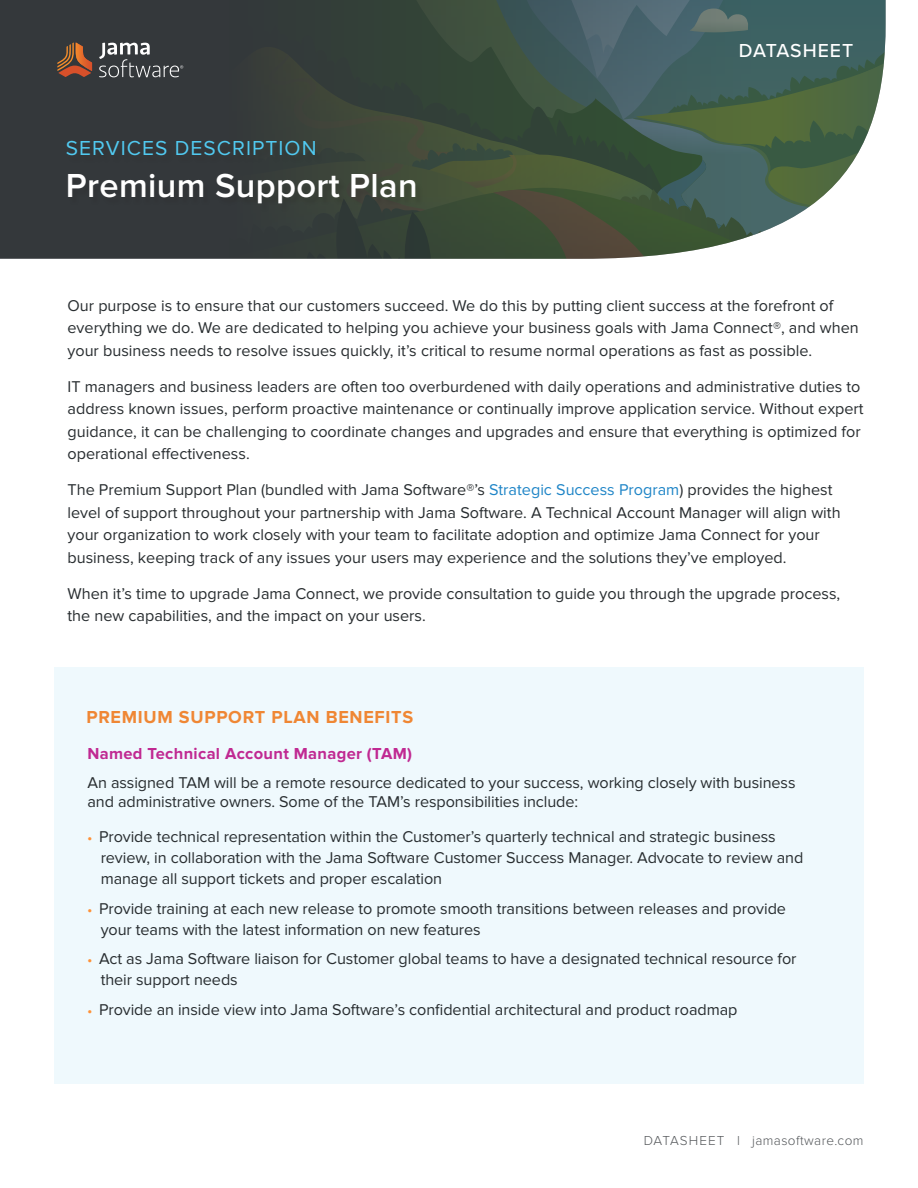
<style>
.page{position:relative;width:918px;height:1188px;background:#fff}
.page>*{position:absolute;margin:0;border:0;box-sizing:border-box;transform-origin:0 0}
.t1{font:600 34.5px "Proxima Nova";letter-spacing:.01em;color:#fff}
.t2{font:21px "Proxima Nova";letter-spacing:.05em;color:#51c9f0}
.list_text{font:500 19.5px "Proxima Nova";letter-spacing:.045em;color:#fff}
.Bullets_Summary_Page{font:700 18px "Proxima Nova";letter-spacing:.04em;color:#ef8734}
.Bullets_Summary_Page-2{font:700 16.5px "Proxima Nova";letter-spacing:.02em;color:#c02992}
.Bullets_Summary_Page-3{font:16.2px/22.5px "Proxima Nova";color:#282d30}
.Bullets_Summary_Page-4{font:300 13.5px "Proxima Nova";letter-spacing:.03em;color:#54575a}
.s1{color:#1f85c7}
.s2{font-weight:700;font-size:13.5px;color:#ff9238}
</style>
<div class="page">
<div style="left:54px;top:667px;width:810px;height:417px;background:#eff9fd"></div>
<div style="left:0;top:0;width:213px;height:259px;background:#34383b"></div>
<svg style="left:213px;top:0;width:673px;height:9px;background:#3d5454"></svg>
<svg style="left:213px;top:9px;width:673px;height:250px;background:#4c5e52"></svg>
<svg style="left:99px;top:43px;width:84px;height:34px;background:#5a5e60"></svg>
<svg style="left:57px;top:43px;width:35px;height:34px"></svg>
<img style="left:76px;top:43px;width:16px;height:28px">
<div style="left:68px;top:142px;width:355px;height:70px;background:#231f20;opacity:.16"></div>
<h1 class="t2" style="left:66px;top:136px;width:252px">SERVICES DESCRIPTION</h1>
<h1 class="t1" style="left:66px;top:166px;width:353px">Premium Support Plan</h1>
<p class="list_text" style="left:739px;top:36px;width:116px">DATASHEET</p>
<p class="Bullets_Summary_Page-3" style="left:68px;top:294px;width:793px">Our purpose is to ensure that our customers succeed. We do this by putting client success at the forefront of everything we do. We are dedicated to helping you achieve your business goals with Jama Connect®, and when your business needs to resolve issues quickly, it’s critical to resume normal operations as fast as possible.</p>
<p class="Bullets_Summary_Page-3" style="left:68px;top:375px;width:798px">IT managers and business leaders are often too overburdened with daily operations and administrative duties to address known issues, perform proactive maintenance or continually improve application service. Without expert guidance, it can be challenging to coordinate changes and upgrades and ensure that everything is optimized for operational effectiveness.</p>
<p class="Bullets_Summary_Page-3" style="left:68px;top:479px;width:775px">The Premium Support Plan (bundled with Jama Software®’s <span class="s1">Strategic Success Program</span>) provides the highest level of support throughout your partnership with Jama Software. A Technical Account Manager will align with your organization to work closely with your team to facilitate adoption and optimize Jama Connect for your business, keeping track of any issues your users may experience and the solutions they’ve employed.</p>
<p class="Bullets_Summary_Page-3" style="left:68px;top:582px;width:774px">When it’s time to upgrade Jama Connect, we provide consultation to guide you through the upgrade process, the new capabilities, and the impact on your users.</p>
<p class="Bullets_Summary_Page" style="left:86px;top:706px;width:328px">PREMIUM SUPPORT PLAN BENEFITS</p>
<p class="Bullets_Summary_Page-2" style="left:87px;top:744px;width:326px">Named Technical Account Manager (TAM)</p>
<p class="Bullets_Summary_Page-3" style="left:87px;top:773px;width:710px;line-height:19.5px">An assigned TAM will be a remote resource dedicated to your success, working closely with business and administrative owners. Some of the TAM’s responsibilities include:</p>
<p class="Bullets_Summary_Page-3" style="left:101px;top:826px;width:704px;line-height:21px;text-indent:-13px"><span class="s2">•</span> Provide technical representation within the Customer’s quarterly technical and strategic business review, in collaboration with the Jama Software Customer Success Manager. Advocate to review and manage all support tickets and proper escalation</p>
<p class="Bullets_Summary_Page-3" style="left:101px;top:898px;width:687px;line-height:21px;text-indent:-13px"><span class="s2">•</span> Provide training at each new release to promote smooth transitions between releases and provide your teams with the latest information on new features</p>
<p class="Bullets_Summary_Page-3" style="left:101px;top:949px;width:697px;line-height:21px;text-indent:-13px"><span class="s2">•</span> Act as Jama Software liaison for Customer global teams to have a designated technical resource for their support needs</p>
<p class="Bullets_Summary_Page-3" style="left:87px;top:999px;width:652px"><span class="s2">•</span> Provide an inside view into Jama Software’s confidential architectural and product roadmap</p>
<p class="Bullets_Summary_Page-4" style="left:644px;top:1132px;width:221px">DATASHEET l jamasoftware.com</p>
</div>
